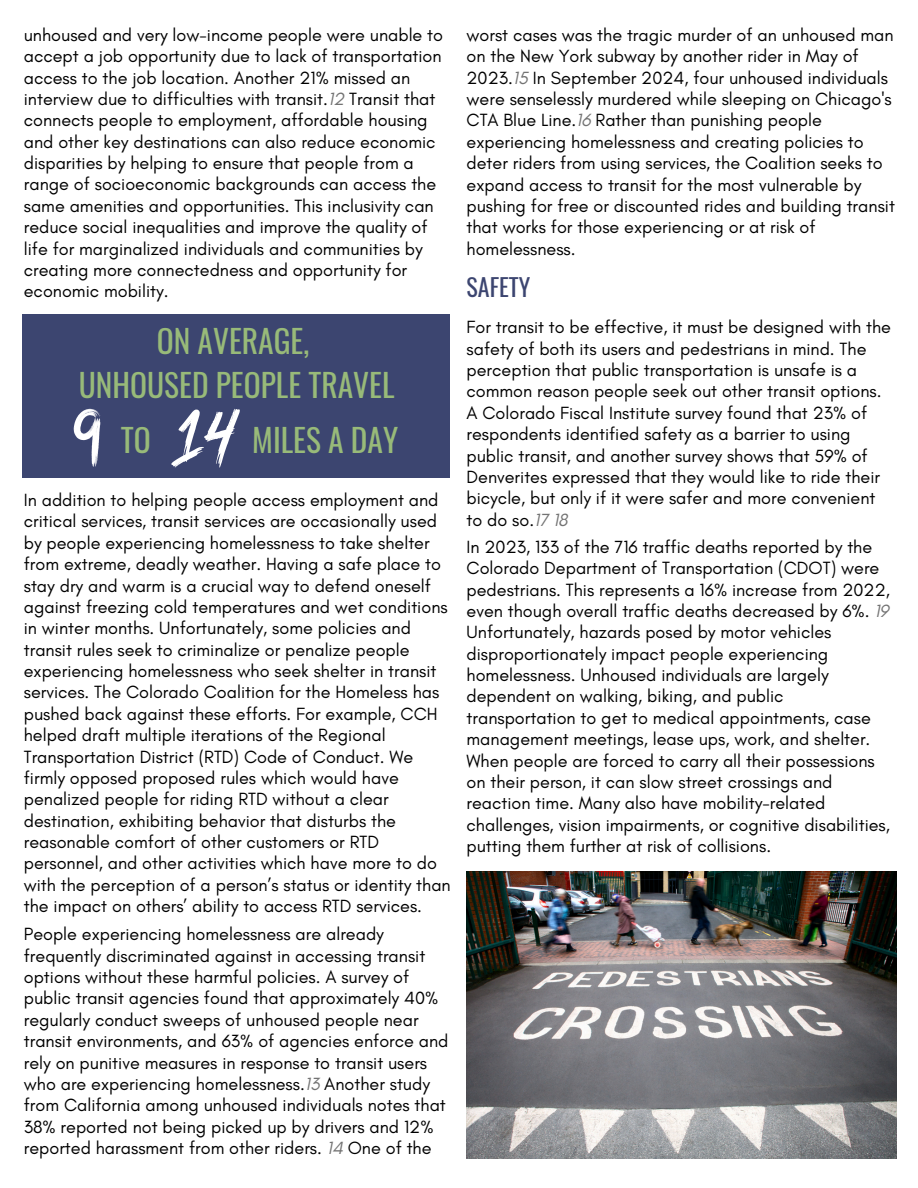
<style>
.page{position:relative;width:918px;height:1188px;background:#fff}
.page>*{position:absolute;margin:0;border:0;box-sizing:border-box;transform-origin:0 0}
.t1{font:31.5px/43.8px "Oswald";color:#98ba79;text-align:center}
.t2{font:24px "Oswald";color:#3c4570}
.t3{font:18px/21.3px "Glacial Indifference";color:#000}
.s1{font-style:italic;color:#737373}
</style>
<div class="page">
<div style="left:22px;top:314px;width:428px;height:163px;background:#3c4570"></div>
<svg style="left:74px;top:409px;width:27px;height:58px"></svg>
<svg style="left:171px;top:409px;width:69px;height:58px"></svg>
<img style="left:467px;top:871px;width:429px;height:288px">
<p class="t3" style="left:24px;top:24px;width:421px">unhoused and very low-income people were unable to accept a job opportunity due to lack of transportation access to the job location. Another 21% missed an interview due to difficulties with transit.<span class="s1">12</span> Transit that connects people to employment, affordable housing and other key destinations can also reduce economic disparities by helping to ensure that people from a range of socioeconomic backgrounds can access the same amenities and opportunities. This inclusivity can reduce social inequalities and improve the quality of life for marginalized individuals and communities by creating more connectedness and opportunity for economic mobility.</p>
<p class="t3" style="left:467px;top:24px;width:430px">worst cases was the tragic murder of an unhoused man on the New York subway by another rider in May of 2023.<span class="s1">15</span> In September 2024, four unhoused individuals were senselessly murdered while sleeping on Chicago's CTA Blue Line.<span class="s1">16</span> Rather than punishing people experiencing homelessness and creating policies to deter riders from using services, the Coalition seeks to expand access to transit for the most vulnerable by pushing for free or discounted rides and building transit that works for those experiencing or at risk of homelessness.</p>
<p class="t2" style="left:467px;top:269px;width:65px">SAFETY</p>
<h1 class="t3" style="left:467px;top:316px;width:426px">For transit to be effective, it must be designed with the safety of both its users and pedestrians in mind. The perception that public transportation is unsafe is a common reason people seek out other transit options.<br>A Colorado Fiscal Institute survey found that 23% of respondents identified safety as a barrier to using public transit, and another survey shows that 59% of Denverites expressed that they would like to ride their bicycle, but only if it were safer and more convenient to do so.<span class="s1">17 18</span></h1>
<p class="t3" style="left:467px;top:536px;width:425px">In 2023, 133 of the 716 traffic deaths reported by the Colorado Department of Transportation (CDOT) were pedestrians. This represents a 16% increase from 2022, even though overall traffic deaths decreased by 6%. <span class="s1">19<br></span>Unfortunately, hazards posed by motor vehicles disproportionately impact people experiencing homelessness. Unhoused individuals are largely dependent on walking, biking, and public transportation to get to medical appointments, case management meetings, lease ups, work, and shelter.<br>When people are forced to carry all their possessions on their person, it can slow street crossings and reaction time. Many also have mobility-related challenges, vision impairments, or cognitive disabilities, putting them further at risk of collisions.</p>
<p class="t1" style="left:79px;top:318px;width:317px">ON AVERAGE,<br>UNHOUSED PEOPLE TRAVEL</p>
<h2 class="t1" style="left:121px;top:416px;width:31px">TO</h2>
<h1 class="t1" style="left:252px;top:416px;width:148px">MILES A DAY</h1>
<h1 class="t3" style="left:24px;top:489px;width:428px">In addition to helping people access employment and critical services, transit services are occasionally used by people experiencing homelessness to take shelter from extreme, deadly weather. Having a safe place to stay dry and warm is a crucial way to defend oneself against freezing cold temperatures and wet conditions in winter months. Unfortunately, some policies and transit rules seek to criminalize or penalize people experiencing homelessness who seek shelter in transit services. The Colorado Coalition for the Homeless has pushed back against these efforts. For example, CCH helped draft multiple iterations of the Regional Transportation District (RTD) Code of Conduct. We firmly opposed proposed rules which would have penalized people for riding RTD without a clear destination, exhibiting behavior that disturbs the reasonable comfort of other customers or RTD personnel, and other activities which have more to do with the perception of a person’s status or identity than the impact on others’ ability to access RTD services.</h1>
<p class="t3" style="left:24px;top:923px;width:426px">People experiencing homelessness are already frequently discriminated against in accessing transit options without these harmful policies. A survey of public transit agencies found that approximately 40% regularly conduct sweeps of unhoused people near transit environments, and 63% of agencies enforce and rely on punitive measures in response to transit users who are experiencing homelessness.<span class="s1">13</span> Another study from California among unhoused individuals notes that 38% reported not being picked up by drivers and 12% reported harassment from other riders. <span class="s1">14</span> One of the</p>
</div>
